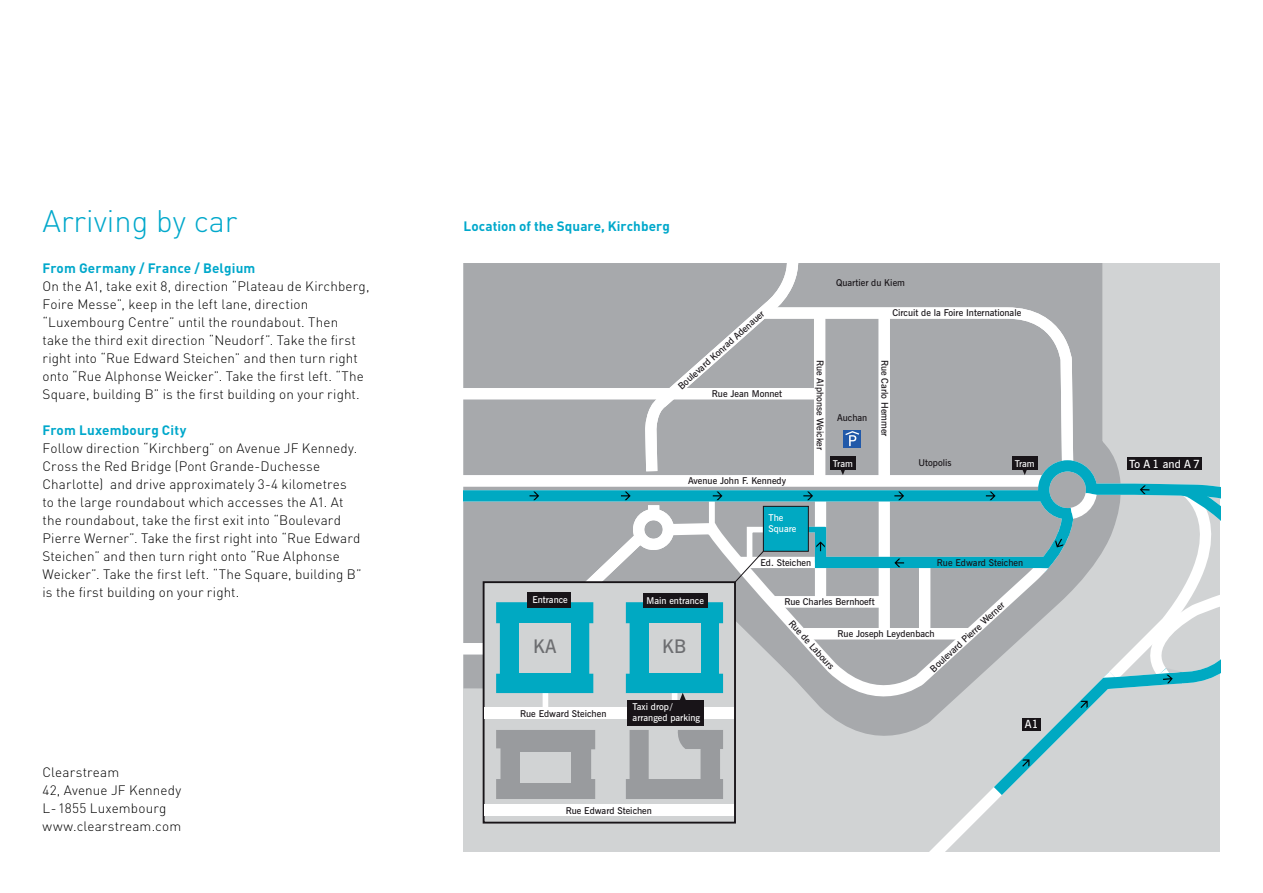
<style>
.page{position:relative;width:1263px;height:893px;background:#fff}
.page>*{position:absolute;margin:0;border:0;box-sizing:border-box;transform-origin:0 0}
.t1{font:300 30.75px "DIN";color:#00a8cb}
.t2{font:18.75px "News Gothic Dm BT";color:#6d6e71}
.t3{font:300 13.5px/18px "DIN";letter-spacing:.01em;color:#000}
.t4{font:700 13.5px "DIN";letter-spacing:.01em;color:#00a8cb}
.t5{font:11.25px "News Gothic Dm BT";color:#fff}
.t6{font:9.45px "News Gothic Dm BT";color:#181418}
.t7{font:9.3px "News Gothic Dm BT";color:#181418}
.t8{font:9.3px/11.2px "News Gothic Dm BT";color:#fff}
</style>
<div class="page">
<div style="left:463px;top:263px;width:757px;height:588px;background:#d1d3d4"></div>
<div style="left:463px;top:263px;width:158px;height:447px;background:#a7a9ac"></div>
<svg style="left:621px;top:263px;width:492px;height:259px;background:#aaadb0"></svg>
<svg style="left:786px;top:486px;width:204px;height:365px"></svg>
<svg style="left:659px;top:502px;width:323px;height:209px;background:#b3b5b8"></svg>
<div style="left:815px;top:495px;width:11px;height:103px;background:#fff"></div>
<div style="left:633px;top:509px;width:41px;height:41px;border:11px solid #fff;border-radius:50%"></div>
<div style="left:463px;top:475px;width:582px;height:11px;background:#fff"></div>
<div style="left:648px;top:505px;width:11px;height:10px;background:#fff"></div>
<svg style="left:640px;top:263px;width:161px;height:212px;background:#b0b2b4"></svg>
<svg style="left:752px;top:302px;width:327px;height:173px;background:#b0b1b4"></svg>
<div style="left:879px;top:311px;width:11px;height:168px;background:#fff"></div>
<div style="left:814px;top:313px;width:11px;height:165px;background:#fff"></div>
<div style="left:463px;top:388px;width:355px;height:11px;background:#fff"></div>
<div style="left:804px;top:628px;width:165px;height:11px;background:#fff"></div>
<div style="left:774px;top:596px;width:107px;height:11px;background:#fff"></div>
<div style="left:879px;top:500px;width:11px;height:133px;background:#fff"></div>
<div style="left:919px;top:561px;width:11px;height:72px;background:#fff"></div>
<div style="left:815px;top:527px;width:11px;height:35px;background:#00a9c2"></div>
<div style="left:709px;top:494px;width:6px;height:35px;background:#fff"></div>
<div style="left:815px;top:557px;width:229px;height:11px;background:#00a9c2"></div>
<div style="left:463px;top:490px;width:582px;height:11px;background:#00a9c2"></div>
<div style="left:843px;top:430px;width:18px;height:18px;background:#2159a9"></div>
<svg style="left:845px;top:431px;width:15px;height:15px"></svg>
<svg style="left:839px;top:470px;width:7px;height:5px"></svg>
<div style="left:830px;top:457px;width:26px;height:13px;background:#181418"></div>
<div style="left:763px;top:506px;width:45px;height:45px;background:#00a9c2"></div>
<div style="left:763px;top:506px;width:46px;height:46px;border:1px solid #181418"></div>
<div style="left:484px;top:582px;width:251px;height:241px;background:#d1d3d4"></div>
<div style="left:483px;top:581px;width:253px;height:242px;border:2px solid #181418"></div>
<div style="left:484px;top:708px;width:250px;height:11px;background:#fff"></div>
<div style="left:485px;top:804px;width:249px;height:12px;background:#fff"></div>
<div style="left:543px;top:691px;width:5px;height:17px;background:#fff"></div>
<div style="left:628px;top:700px;width:76px;height:26px;background:#181418"></div>
<svg style="left:463px;top:522px;width:260px;height:181px"></svg>
<div style="left:649px;top:623px;width:51px;height:49px;background:#d1d3d4"></div>
<div style="left:496px;top:730px;width:99px;height:69px;background:#999b9e"></div>
<div style="left:520px;top:753px;width:51px;height:30px;background:#d1d3d4"></div>
<svg style="left:626px;top:730px;width:97px;height:69px"></svg>
<div style="left:643px;top:593px;width:64px;height:15px;background:#181418"></div>
<div style="left:527px;top:593px;width:44px;height:15px;background:#181418"></div>
<svg style="left:894px;top:559px;width:10px;height:8px"></svg>
<svg style="left:734px;top:524px;width:91px;height:59px"></svg>
<svg style="left:982px;top:455px;width:238px;height:352px"></svg>
<svg style="left:894px;top:492px;width:10px;height:8px"></svg>
<svg style="left:803px;top:492px;width:10px;height:8px"></svg>
<svg style="left:713px;top:492px;width:9px;height:8px"></svg>
<svg style="left:621px;top:492px;width:10px;height:8px"></svg>
<svg style="left:529px;top:492px;width:10px;height:8px"></svg>
<h1 class="t1" style="left:43px;top:201px;width:196px">Arriving by car</h1>
<p class="t4" style="left:43px;top:259px;width:214px">From Germany / France / Belgium</p>
<p class="t3" style="left:43px;top:277px;width:328px">On the A1, take exit 8, direction “Plateau de Kirchberg, Foire Messe”, keep in the left lane, direction “Luxembourg Centre” until the roundabout. Then<br>take the third exit direction “Neudorf”. Take the first right into “Rue Edward Steichen” and then turn right onto “Rue Alphonse Weicker”. Take the first left. “The Square, building B” is the first building on your right.</p>
<p class="t4" style="left:43px;top:421px;width:145px">From Luxembourg City</p>
<p class="t3" style="left:43px;top:439px;width:321px">Follow direction “Kirchberg” on Avenue JF Kennedy.<br>Cross the Red Bridge (Pont Grande-Duchesse Charlotte) and drive approximately 3-4 kilometres to the large roundabout which accesses the A1. At the roundabout, take the first exit into “Boulevard Pierre Werner”. Take the first right into “Rue Edward Steichen” and then turn right onto “Rue Alphonse Weicker”. Take the first left. “The Square, building B” is the first building on your right.</p>
<p class="t3" style="left:43px;top:763px;width:140px">Clearstream<br>42, Avenue JF Kennedy<br>L- 1855 Luxembourg www.clearstream.com</p>
<p class="t4" style="left:463px;top:218px;width:208px">Location of the Square, Kirchberg</p>
<p class="t7" style="left:675px;top:383px;width:114px;rotate:-42deg">Boulevard Konrad Adenauer</p>
<p class="t7" style="left:712px;top:387px;width:72px">Rue Jean Monnet</p>
<p class="t7" style="left:688px;top:475px;width:100px">Avenue John F. Kennedy</p>
<p class="t8" style="left:768px;top:512px;width:29px">The<br>Square</p>
<p class="t7" style="left:836px;top:277px;width:70px">Quartier du Kiem</p>
<p class="t7" style="left:892px;top:307px;width:130px">Circuit de la Foire Internationale</p>
<p class="t7" style="left:826px;top:360px;width:92px;rotate:90deg">Rue Alphonse Weicker</p>
<p class="t7" style="left:891px;top:360px;width:78px;rotate:90deg">Rue Carlo Hemmer</p>
<p class="t7" style="left:837px;top:411px;width:32px">Auchan</p>
<p class="t8" style="left:833px;top:458px;width:21px">Tram</p>
<p class="t7" style="left:918px;top:457px;width:34px">Utopolis</p>
<p class="t8" style="left:1015px;top:458px;width:21px">Tram</p>
<p class="t7" style="left:760px;top:556px;width:52px">Ed. Steichen</p>
<p class="t7" style="left:937px;top:556px;width:88px">Rue Edward Steichen</p>
<p class="t8" style="left:532px;top:594px;width:37px">Entrance</p>
<p class="t8" style="left:646px;top:595px;width:59px">Main entrance</p>
<h2 class="t2" style="left:533px;top:633px;width:25px">KA</h2>
<h2 class="t2" style="left:662px;top:634px;width:26px">KB</h2>
<p class="t7" style="left:520px;top:707px;width:88px">Rue Edward Steichen</p>
<p class="t8" style="left:633px;top:701px;width:69px">Taxi drop / arranged parking</p>
<p class="t7" style="left:566px;top:804px;width:88px">Rue Edward Steichen</p>
<p class="t7" style="left:784px;top:595px;width:92px">Rue Charles Bernhoeft</p>
<p class="t7" style="left:927px;top:665px;width:99px;rotate:-43deg">Boulevard Pierre Werner</p>
<p class="t6" style="left:795px;top:617px;width:64px;rotate:48deg">Rue de Labours</p>
<p class="t7" style="left:837px;top:627px;width:99px">Rue Joseph Leydenbach</p>
<p class="t5" style="left:1025px;top:717px;width:15px">A1</p>
<p class="t5" style="left:1129px;top:456px;width:72px">To A 1 and A 7</p>
</div>
